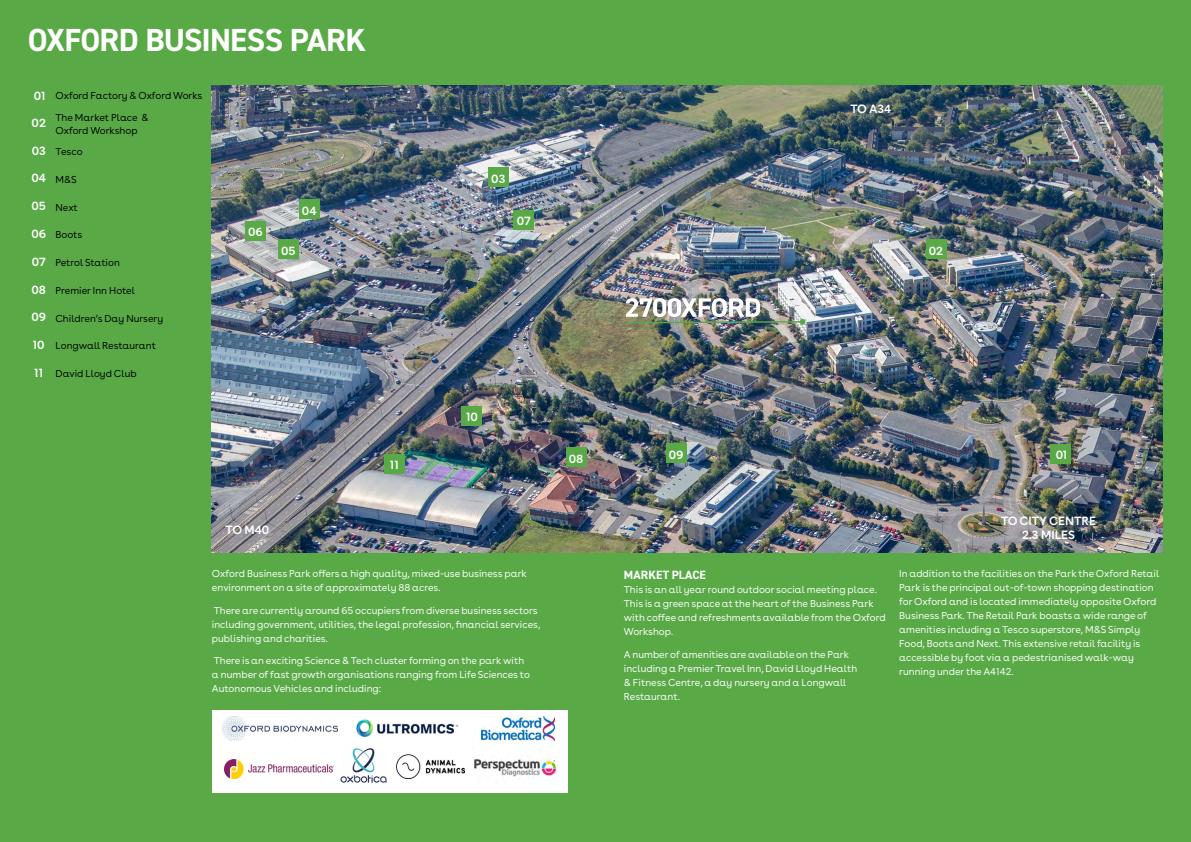
<style>
.page{position:relative;width:1191px;height:842px;background:#59aa47}
.page>*{position:absolute;margin:0;border:0;box-sizing:border-box;transform-origin:0 0}
.t1{font:700 32px "DIN2014";letter-spacing:-.025em;color:#fff}
.t2{font:600 12px/14px "Buenos Aires";color:#fff;text-align:center}
.t3{font:700 12px "DIN2014";letter-spacing:.01em;color:#fff}
.t4{font:10px/14px "Buenos Aires";color:#fff}
.t5{font:10px/21.5px "Buenos Aires";color:#000}
</style>
<div class="page">
<img style="left:212px;top:85px;width:950px;height:468px">
<div style="left:1050px;top:444px;width:20px;height:20px;background:#59aa47"></div>
<div style="left:925px;top:240px;width:21px;height:19px;background:#59aa47"></div>
<div style="left:566px;top:447px;width:20px;height:20px;background:#59aa47"></div>
<div style="left:488px;top:168px;width:21px;height:19px;background:#59aa47"></div>
<div style="left:665px;top:443px;width:21px;height:20px;background:#59aa47"></div>
<div style="left:299px;top:200px;width:21px;height:19px;background:#59aa47"></div>
<div style="left:461px;top:406px;width:21px;height:20px;background:#59aa47"></div>
<div style="left:278px;top:240px;width:21px;height:19px;background:#59aa47"></div>
<div style="left:384px;top:454px;width:21px;height:20px;background:#59aa47"></div>
<div style="left:245px;top:221px;width:21px;height:20px;background:#59aa47"></div>
<div style="left:513px;top:210px;width:21px;height:20px;background:#59aa47"></div>
<img style="left:625px;top:298px;width:180px;height:27px">
<div style="left:212px;top:710px;width:355px;height:82px;background:#fff"></div>
<img style="left:222px;top:716px;width:116px;height:25px">
<img style="left:224px;top:759px;width:109px;height:20px">
<img style="left:356px;top:719px;width:103px;height:18px">
<img style="left:340px;top:748px;width:47px;height:35px">
<img style="left:397px;top:755px;width:67px;height:24px">
<img style="left:482px;top:717px;width:72px;height:23px">
<img style="left:473px;top:759px;width:84px;height:22px">
<h1 class="t1" style="left:28px;top:19px;width:340px">OXFORD BUSINESS PARK</h1>
<p class="t2" style="left:34px;top:88px;width:13px">01</p>
<p class="t2" style="left:32px;top:115px;width:16px">02</p>
<p class="t2" style="left:32px;top:142px;width:16px">03</p>
<p class="t2" style="left:31px;top:170px;width:16px">04</p>
<p class="t2" style="left:32px;top:198px;width:16px">05</p>
<p class="t2" style="left:31px;top:226px;width:16px">06</p>
<p class="t2" style="left:32px;top:253px;width:15px">07</p>
<p class="t2" style="left:31px;top:281px;width:16px">08</p>
<p class="t2" style="left:31px;top:309px;width:16px">09</p>
<p class="t2" style="left:33px;top:337px;width:13px">10</p>
<p class="t2" style="left:34px;top:364px;width:10px">11</p>
<p class="t5" style="left:55px;top:84px;width:148px">Oxford Factory &amp; Oxford Works<br>The Market Place &amp;</p>
<p class="t5" style="left:55px;top:119px;width:84px">Oxford Workshop<br>Tesco</p>
<p class="t5" style="left:55px;top:168px;width:23px">M&amp;S</p>
<p class="t5" style="left:55px;top:196px;width:24px">Next</p>
<p class="t5" style="left:55px;top:223px;width:28px">Boots</p>
<p class="t5" style="left:55px;top:251px;width:66px">Petrol Station</p>
<p class="t5" style="left:55px;top:279px;width:81px">Premier Inn Hotel</p>
<p class="t5" style="left:55px;top:306px;width:109px">Children’s Day Nursery</p>
<p class="t5" style="left:55px;top:334px;width:102px">Longwall Restaurant</p>
<p class="t5" style="left:55px;top:362px;width:83px">David Lloyd Club</p>
<p class="t2" style="left:248px;top:224px;width:16px">06</p>
<p class="t2" style="left:302px;top:202px;width:16px">04</p>
<p class="t2" style="left:281px;top:242px;width:16px">05</p>
<p class="t2" style="left:225px;top:521px;width:45px">TO M40</p>
<p class="t2" style="left:390px;top:457px;width:10px">11</p>
<p class="t2" style="left:491px;top:170px;width:16px">03</p>
<p class="t2" style="left:517px;top:213px;width:15px">07</p>
<p class="t2" style="left:466px;top:409px;width:13px">10</p>
<p class="t4" style="left:212px;top:566px;width:316px">Oxford Business Park offers a high quality, mixed-use business park environment on a site of approximately 88 acres.</p>
<p class="t4" style="left:212px;top:602px;width:330px">There are currently around 65 occupiers from diverse business sectors including government, utilities, the legal profession, financial services, publishing and charities.</p>
<p class="t4" style="left:212px;top:653px;width:319px">There is an exciting Science &amp; Tech cluster forming on the park with a number of fast growth organisations ranging from Life Sciences to<br>Autonomous Vehicles and including:</p>
<p class="t2" style="left:569px;top:450px;width:16px">08</p>
<p class="t2" style="left:850px;top:100px;width:42px">TO A34</p>
<p class="t2" style="left:928px;top:242px;width:16px">02</p>
<p class="t2" style="left:668px;top:446px;width:16px">09</p>
<p class="t2" style="left:1055px;top:447px;width:13px">01</p>
<p class="t3" style="left:624px;top:567px;width:84px">MARKET PLACE</p>
<p class="t4" style="left:624px;top:582px;width:263px">This is an all year round outdoor social meeting place.<br>This is a green space at the heart of the Business Park with coffee and refreshments available from the Oxford Workshop.</p>
<p class="t4" style="left:624px;top:646px;width:235px">A number of amenities are available on the Park including a Premier Travel Inn, David Lloyd Health &amp; Fitness Centre, a day nursery and a Longwall Restaurant.</p>
<p class="t2" style="left:1001px;top:513px;width:96px">TO CITY CENTRE<br>2.3 MILES</p>
<p class="t4" style="left:899px;top:566px;width:261px">In addition to the facilities on the Park the Oxford Retail Park is the principal out-of-town shopping destination for Oxford and is located immediately opposite Oxford Business Park. The Retail Park boasts a wide range of amenities including a Tesco superstore, M&amp;S Simply Food, Boots and Next. This extensive retail facility is accessible by foot via a pedestrianised walk-way running under the A4142.</p>
</div>
